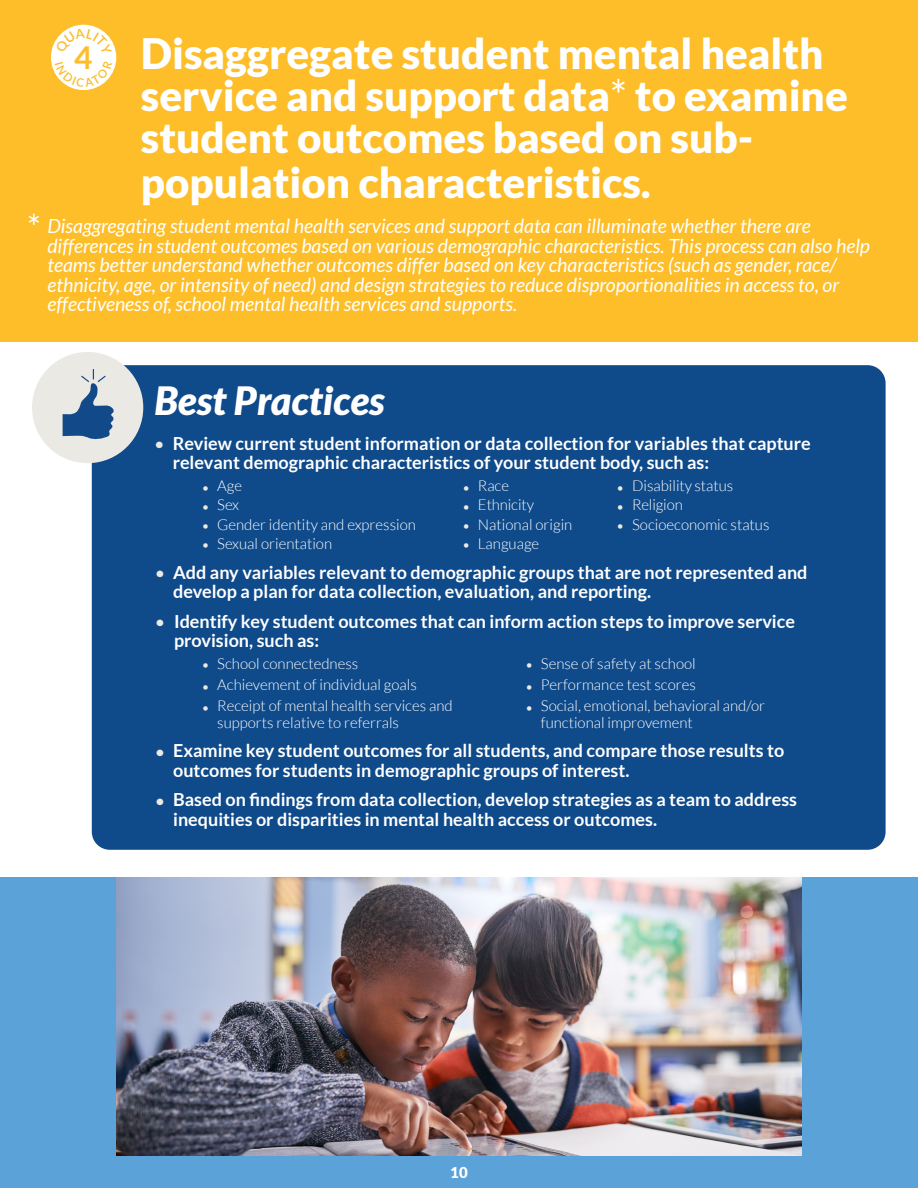
<style>
.page{position:relative;width:918px;height:1188px;background:#fff}
.page>*{position:absolute;margin:0;border:0;box-sizing:border-box;transform-origin:0 0}
.t1{font:900 42px/43px "Lato";color:#fff}
.t2{font:italic 900 39px "Lato";color:#fff}
.t3{font:34.5px "Lato";color:#fff}
.t4{font:700 31.5px "Lato";color:#fdbe29}
.t5{font:italic 19.5px/19.5px "Lato";color:#fff}
.t6{font:700 18px/19.5px "Lato";color:#fff}
.t7{font:300 15px/16.5px "Lato";color:#fff}
.t8{font:900 15px "Lato";color:#fff}
.t9{font:900 13.5px "Lato";color:#eae9e4}
.t10{font:12px "Lato";color:#eae9e4}
.s1{font-weight:400}
</style>
<div class="page">
<div style="left:0;top:875px;width:918px;height:313px;background:#5aa2d8"></div>
<div style="left:0;top:0;width:918px;height:341px;background:#fdbe29"></div>
<div style="left:51px;top:25px;width:65px;height:65px;background:#fff;border-radius:50%"></div>
<div style="left:92px;top:365px;width:794px;height:485px;background:#0f4a8a;border-radius:18px"></div>
<div style="left:32px;top:352px;width:111px;height:111px;background:#eae9e4;border-radius:50%"></div>
<svg style="left:63px;top:369px;width:51px;height:71px"></svg>
<img style="left:117px;top:876px;width:685px;height:280px">
<div style="left:0;top:869px;width:918px;height:7px;background:#fff"></div>
<svg style="left:55px;top:28px;width:57px;height:14px"></svg>
<svg style="left:55px;top:71px;width:58px;height:16px"></svg>
<p class="t3" style="left:27px;top:208px;width:15px">*</p>
<p class="t4" style="left:74px;top:40px;width:20px">4</p>
<p class="t1" style="left:141px;top:31px;width:708px">Disaggregate student mental health service and support data<span class="s1">*</span> to examine student outcomes based on sub&shy;population characteristics.</p>
<p class="t5" style="left:47px;top:217px;width:824px">Disaggregating student mental health services and support data can illuminate whether there are differences in student outcomes based on various demographic characteristics. This process can also help teams better understand whether outcomes differ based on key characteristics (such as gender, race/ ethnicity, age, or intensity of need) and design strategies to reduce disproportionalities in access to, or effectiveness of, school mental health services and supports.</p>
<p class="t2" style="left:154px;top:378px;width:232px">Best Practices</p>
<p class="t9" style="left:156px;top:436px;width:9px">•</p>
<p class="t9" style="left:156px;top:565px;width:9px">•</p>
<p class="t6" style="left:173px;top:433px;width:640px">Review current student information or data collection for variables that capture relevant demographic characteristics of your student body, such as:</p>
<p class="t10" style="left:202px;top:481px;width:8px">•</p>
<p class="t7" style="left:217px;top:477px;width:26px">Age</p>
<p class="t10" style="left:202px;top:519px;width:8px">•</p>
<p class="t7" style="left:217px;top:516px;width:200px">Gender identity and expression</p>
<p class="t10" style="left:202px;top:500px;width:8px">•</p>
<p class="t7" style="left:217px;top:497px;width:23px">Sex</p>
<p class="t10" style="left:202px;top:538px;width:8px">•</p>
<p class="t7" style="left:217px;top:535px;width:116px">Sexual orientation</p>
<p class="t10" style="left:463px;top:481px;width:8px">•</p>
<p class="t7" style="left:478px;top:477px;width:33px">Race</p>
<p class="t10" style="left:463px;top:500px;width:8px">•</p>
<p class="t7" style="left:478px;top:497px;width:57px">Ethnicity</p>
<p class="t10" style="left:463px;top:538px;width:8px">•</p>
<p class="t7" style="left:478px;top:535px;width:63px">Language</p>
<p class="t10" style="left:463px;top:519px;width:8px">•</p>
<p class="t7" style="left:478px;top:516px;width:96px">National origin</p>
<p class="t10" style="left:617px;top:481px;width:8px">•</p>
<p class="t7" style="left:632px;top:477px;width:103px">Disability status</p>
<p class="t10" style="left:617px;top:519px;width:8px">•</p>
<p class="t7" style="left:632px;top:516px;width:139px">Socioeconomic status</p>
<p class="t10" style="left:617px;top:500px;width:8px">•</p>
<p class="t7" style="left:632px;top:497px;width:52px">Religion</p>
<p class="t6" style="left:173px;top:562px;width:636px">Add any variables relevant to demographic groups that are not represented and develop a plan for data collection, evaluation, and reporting.</p>
<p class="t9" style="left:156px;top:615px;width:9px">•</p>
<p class="t6" style="left:174px;top:611px;width:623px">Identify key student outcomes that can inform action steps to improve service provision, such as:</p>
<p class="t9" style="left:156px;top:744px;width:9px">•</p>
<p class="t9" style="left:156px;top:793px;width:9px">•</p>
<p class="t10" style="left:202px;top:658px;width:8px">•</p>
<p class="t7" style="left:217px;top:655px;width:142px">School connectedness</p>
<p class="t10" style="left:202px;top:679px;width:8px">•</p>
<p class="t7" style="left:217px;top:676px;width:201px">Achievement of individual goals</p>
<p class="t10" style="left:526px;top:679px;width:8px">•</p>
<p class="t7" style="left:541px;top:676px;width:157px">Performance test scores</p>
<p class="t7" style="left:541px;top:698px;width:226px">Social, emotional, behavioral and/or functional improvement</p>
<p class="t10" style="left:526px;top:658px;width:8px">•</p>
<p class="t7" style="left:541px;top:655px;width:156px">Sense of safety at school</p>
<p class="t7" style="left:217px;top:698px;width:237px">Receipt of mental health services and supports relative to referrals</p>
<p class="t10" style="left:202px;top:701px;width:8px">•</p>
<p class="t10" style="left:526px;top:701px;width:8px">•</p>
<p class="t6" style="left:173px;top:741px;width:613px">Examine key student outcomes for all students, and compare those results to outcomes for students in demographic groups of interest.</p>
<p class="t6" style="left:173px;top:790px;width:625px">Based on findings from data collection, develop strategies as a team to address inequities or disparities in mental health access or outcomes.</p>
<p class="t8" style="left:450px;top:1163px;width:19px">10</p>
</div>
